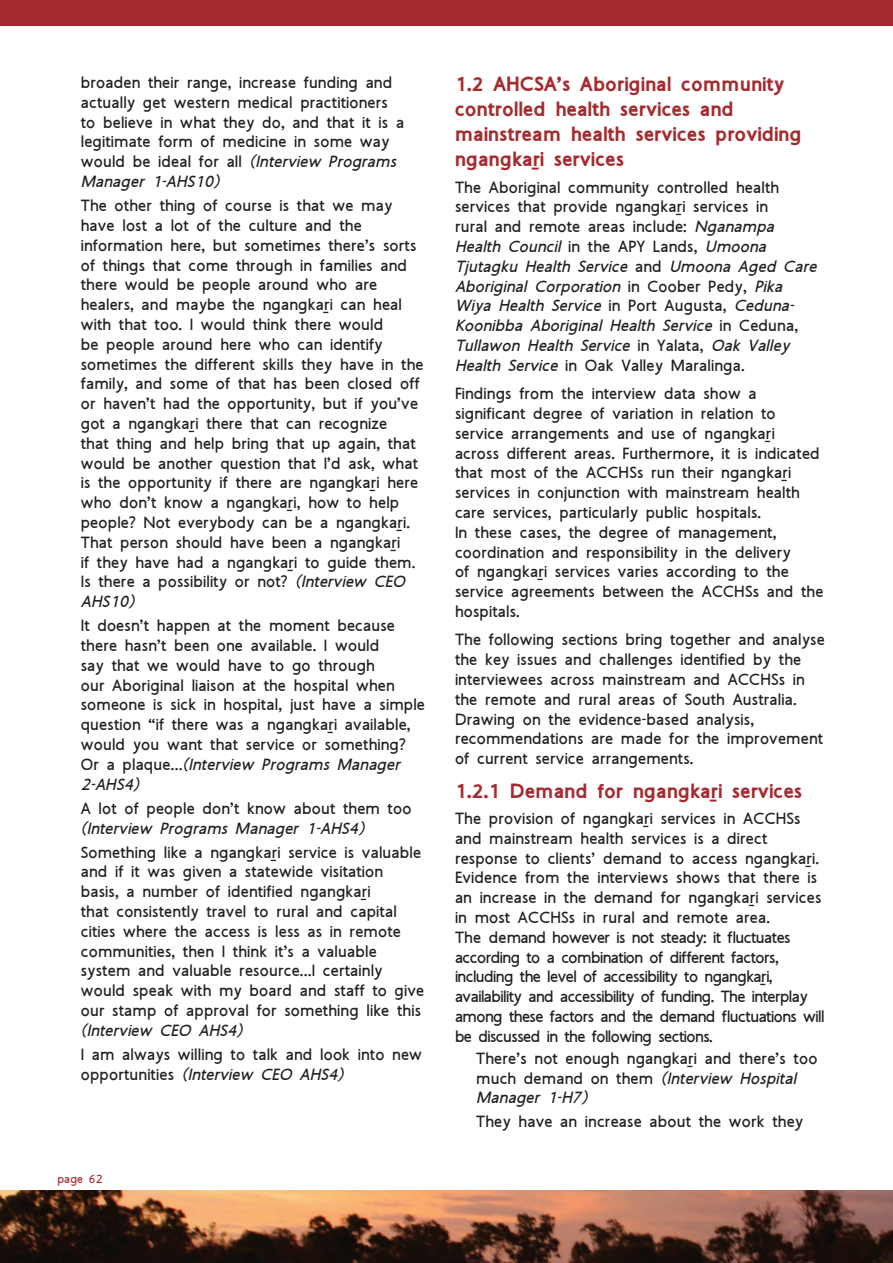
<style>
.page{position:relative;width:893px;height:1263px;background:#fff}
.page>*{position:absolute;margin:0;border:0;box-sizing:border-box;transform-origin:0 0}
.t1{font:700 21px/25.2px "Aboriginal Sans";color:#a42c31}
.t2{font:16.5px/19.8px "Aboriginal Sans";color:#231f20}
.t3{font:16.5px/19.8px "Aboriginal Sans";letter-spacing:-.04em;color:#231f20}
.t4{font:italic 16.5px "Aboriginal Sans";color:#231f20}
.t5{font:12px "Aboriginal Sans";color:#a42c31}
.s1{font-style:italic}
</style>
<div class="page">
<div style="left:0;top:0;width:893px;height:26px;background:#a42c31"></div>
<img style="left:0;top:1191px;width:893px;height:72px">
<p class="t2" style="left:81px;top:73px;width:325px">broaden their range, increase funding and actually get western medical practitioners to believe in what they do, and that it is a legitimate form of medicine in some way would be ideal for all <span class="s1">(Interview Programs Manager 1-AHS10)</span></p>
<p class="t2" style="left:81px;top:196px;width:345px">The other thing of course is that we may have lost a lot of the culture and the information here, but sometimes there’s sorts of things that come through in families and there would be people around who are healers, and maybe the ngangkaṟi can heal with that too. I would think there would<br>be people around here who can identify sometimes the different skills they have in the family, and some of that has been closed off or haven’t had the opportunity, but if you’ve got a ngangkaṟi there that can recognize<br>that thing and help bring that up again, that would be another question that I’d ask, what is the opportunity if there are ngangkaṟi here who don’t know a ngangkaṟi, how to help people? Not everybody can be a ngangkaṟi.<br>That person should have been a ngangkaṟi<br>if they have had a ngangkaṟi to guide them.<br>Is there a possibility or not? <span class="s1">(Interview CEO AHS10)</span></p>
<p class="t2" style="left:81px;top:616px;width:346px">It doesn’t happen at the moment because there hasn’t been one available. I would<br>say that we would have to go through<br>our Aboriginal liaison at the hospital when someone is sick in hospital, just have a simple question “if there was a ngangkaṟi available, would you want that service or something?<br>Or a plaque…<span class="s1">(Interview Programs Manager 2-AHS4)</span></p>
<p class="t2" style="left:81px;top:799px;width:332px">A lot of people don’t know about them too</p>
<p class="t4" style="left:81px;top:816px;width:285px">(Interview Programs Manager 1-AHS4)</p>
<p class="t2" style="left:81px;top:843px;width:345px">Something like a ngangkaṟi service is valuable and if it was given a statewide visitation basis, a number of identified ngangkaṟi<br>that consistently travel to rural and capital cities where the access is less as in remote communities, then I think it’s a valuable system and valuable resource…I certainly would speak with my board and staff to give our stamp of approval for something like this</p>
<p class="t4" style="left:81px;top:1018px;width:163px">(Interview CEO AHS4)</p>
<p class="t2" style="left:81px;top:1045px;width:343px">I am always willing to talk and look into new opportunities <span class="s1">(Interview CEO AHS4)</span></p>
<p class="t5" style="left:57px;top:1170px;width:47px">page 62</p>
<p class="t1" style="left:455px;top:72px;width:348px">1.2 AHCSA’s Aboriginal community controlled health services and mainstream health services providing ngangkaṟi services</p>
<p class="t2" style="left:455px;top:178px;width:363px">The Aboriginal community controlled health services that provide ngangkaṟi services in<br>rural and remote areas include: <span class="s1">Nganampa Health Council</span> in the APY Lands, <span class="s1">Umoona Tjutagku Health Service</span> and <span class="s1">Umoona Aged Care Aboriginal Corporation</span> in Coober Pedy, <span class="s1">Pika Wiya Health Service</span> in Port Augusta, <span class="s1">Ceduna-Koonibba Aboriginal Health Service</span> in Ceduna, <span class="s1">Tullawon Health Service</span> in Yalata, <span class="s1">Oak Valley Health Service</span> in Oak Valley Maralinga.</p>
<p class="t2" style="left:455px;top:384px;width:370px">Findings from the interview data show a significant degree of variation in relation to service arrangements and use of ngangkaṟi<br>across different areas. Furthermore, it is indicated that most of the ACCHSs run their ngangkaṟi services in conjunction with mainstream health care services, particularly public hospitals.<br>In these cases, the degree of management, coordination and responsibility in the delivery<br>of ngangkaṟi services varies according to the service agreements between the ACCHSs and the hospitals.</p>
<p class="t2" style="left:455px;top:631px;width:371px">The following sections bring together and analyse the key issues and challenges identified by the interviewees across mainstream and ACCHSs in the remote and rural areas of South Australia.<br>Drawing on the evidence-based analysis, recommendations are made for the improvement of current service arrangements.</p>
<p class="t1" style="left:455px;top:779px;width:349px">1.2.1 Demand for ngangkaṟi services</p>
<p class="t3" style="left:455px;top:809px;width:371px">The provision of ngangkaṟi services in ACCHSs and mainstream health services is a direct response to clients’ demand to access ngangkaṟi.<br>Evidence from the interviews shows that there is an increase in the demand for ngangkaṟi services in most ACCHSs in rural and remote area.<br>The demand however is not steady: it fluctuates according to a combination of different factors, including the level of accessibility to ngangkaṟi, availability and accessibility of funding. The interplay among these factors and the demand fluctuations will be discussed in the following sections.</p>
<p class="t2" style="left:476px;top:1049px;width:343px">There’s not enough ngangkaṟi and there’s too much demand on them <span class="s1">(Interview Hospital<br>Manager 1-H7)</span></p>
<p class="t2" style="left:476px;top:1113px;width:329px">They have an increase about the work they</p>
</div>
